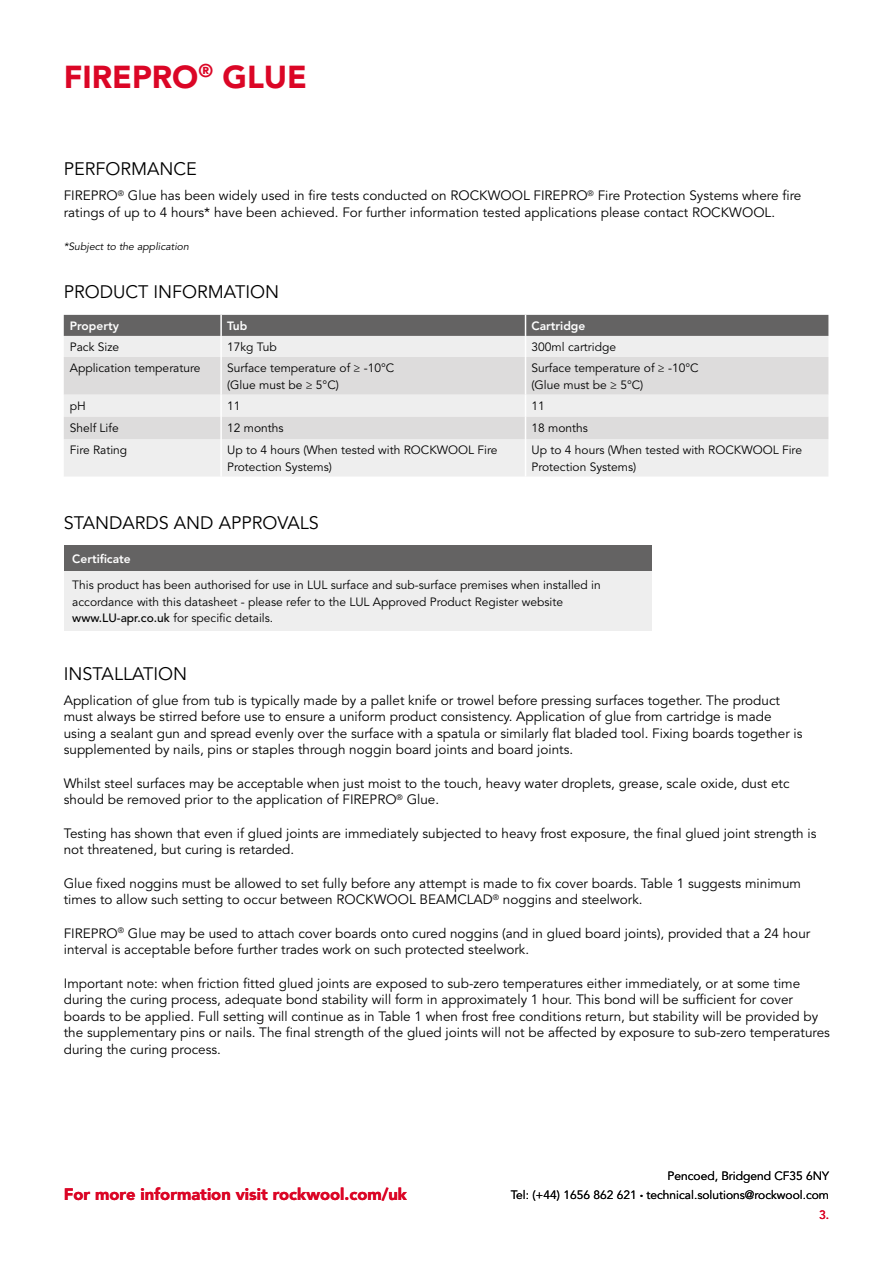
<style>
.page{position:relative;width:893px;height:1263px;background:#fff}
.page>*{position:absolute;margin:0;border:0;box-sizing:border-box;transform-origin:0 0}
.t1{font:900 31.5px "Avenir LT Std";color:#db0626}
.t2{font:18px "Avenir LT Std";color:#000}
.t3{font:900 16.5px "Avenir LT Std";color:#db0626}
.t4{font:13.5px/16.5px "Avenir LT Std";color:#000}
.t5{font:12px/16.5px "Avenir LT Std";color:#000}
.t6{font:800 12px "Avenir LT Std";color:#fff}
.t7{font:italic 10.5px "Avenir LT Std";color:#000}
.s1{font-weight:500}
.s2{font-size:6px}
.s3{font-weight:500;color:#db0626}
</style>
<div class="page">
<div style="left:64px;top:439px;width:764px;height:37px;background:#eee"></div>
<svg style="left:64px;top:357px;width:764px;height:82px;background:#e1e0e0"></svg>
<svg style="left:64px;top:315px;width:764px;height:42px;background:#a9a9a9"></svg>
<hr style="left:220px;top:357px;width:2px;height:38px;background:#fff">
<hr style="left:525px;top:357px;width:1px;height:38px;background:#fff">
<hr style="left:220px;top:395px;width:2px;height:22px;background:#fff">
<hr style="left:220px;top:417px;width:2px;height:22px;background:#fff">
<svg style="left:525px;top:395px;width:1px;height:44px"></svg>
<hr style="left:220px;top:439px;width:2px;height:38px;background:#fff">
<hr style="left:525px;top:439px;width:1px;height:38px;background:#fff">
<div style="left:64px;top:546px;width:587px;height:26px;background:#646363"></div>
<div style="left:64px;top:572px;width:587px;height:59px;background:#eee"></div>
<h1 class="t1" style="left:64px;top:58px;width:245px">FIREPRO<sup>®</sup> GLUE</h1>
<h2 class="t2" style="left:64px;top:159px;width:135px">PERFORMANCE</h2>
<p class="t4" style="left:64px;top:188px;width:739px">FIREPRO<sup>®</sup> Glue has been widely used in fire tests conducted on ROCKWOOL FIREPRO<sup>®</sup> Fire Protection Systems where fire ratings of up to 4 hours* have been achieved. For further information tested applications please contact ROCKWOOL.</p>
<p class="t7" style="left:64px;top:241px;width:127px">*Subject to the application</p>
<h2 class="t2" style="left:64px;top:281px;width:217px">PRODUCT INFORMATION</h2>
<p class="t6" style="left:70px;top:319px;width:51px">Property</p>
<p class="t6" style="left:227px;top:319px;width:22px">Tub</p>
<p class="t6" style="left:531px;top:319px;width:55px">Cartridge</p>
<p class="t5" style="left:70px;top:339px;width:51px">Pack Size</p>
<p class="t5" style="left:227px;top:339px;width:51px">17kg Tub</p>
<p class="t5" style="left:531px;top:339px;width:86px">300ml cartridge</p>
<p class="t5" style="left:70px;top:360px;width:132px">Application temperature</p>
<p class="t5" style="left:227px;top:360px;width:169px">Surface temperature of ≥ -10°C (Glue must be ≥ 5°C)</p>
<p class="t5" style="left:531px;top:360px;width:169px">Surface temperature of ≥ -10°C (Glue must be ≥ 5°C)</p>
<p class="t5" style="left:70px;top:398px;width:17px">pH</p>
<p class="t5" style="left:227px;top:398px;width:15px">11</p>
<p class="t5" style="left:531px;top:398px;width:15px">11</p>
<p class="t5" style="left:70px;top:420px;width:50px">Shelf Life</p>
<p class="t5" style="left:227px;top:420px;width:58px">12 months</p>
<p class="t5" style="left:531px;top:420px;width:58px">18 months</p>
<p class="t5" style="left:70px;top:442px;width:59px">Fire Rating</p>
<p class="t5" style="left:227px;top:442px;width:272px">Up to 4 hours (When tested with ROCKWOOL Fire<br>Protection Systems)</p>
<p class="t5" style="left:531px;top:442px;width:272px">Up to 4 hours (When tested with ROCKWOOL Fire<br>Protection Systems)</p>
<h2 class="t2" style="left:64px;top:512px;width:256px">STANDARDS AND APPROVALS</h2>
<p class="t6" style="left:72px;top:552px;width:60px">Certificate</p>
<p class="t5" style="left:72px;top:577px;width:530px">This product has been authorised for use in LUL surface and sub-surface premises when installed in accordance with this datasheet - please refer to the LUL Approved Product Register website <span class="s1">www.LU-apr.co.uk</span> for specific details.</p>
<h2 class="t2" style="left:64px;top:663px;width:125px">INSTALLATION</h2>
<p class="t4" style="left:64px;top:692px;width:740px">Application of glue from tub is typically made by a pallet knife or trowel before pressing surfaces together. The product must always be stirred before use to ensure a uniform product consistency. Application of glue from cartridge is made using a sealant gun and spread evenly over the surface with a spatula or similarly flat bladed tool. Fixing boards together is supplemented by nails, pins or staples through noggin board joints and board joints.</p>
<p class="t4" style="left:64px;top:775px;width:727px">Whilst steel surfaces may be acceptable when just moist to the touch, heavy water droplets, grease, scale oxide, dust etc should be removed prior to the application of FIREPRO<sup>®</sup> Glue.</p>
<p class="t4" style="left:64px;top:825px;width:754px">Testing has shown that even if glued joints are immediately subjected to heavy frost exposure, the final glued joint strength is not threatened, but curing is retarded.</p>
<p class="t4" style="left:64px;top:875px;width:739px">Glue fixed noggins must be allowed to set fully before any attempt is made to fix cover boards. Table 1 suggests minimum times to allow such setting to occur between ROCKWOOL BEAMCLAD<sup>®</sup> noggins and steelwork.</p>
<p class="t4" style="left:64px;top:925px;width:748px">FIREPRO<sup>®</sup> Glue may be used to attach cover boards onto cured noggins (and in glued board joints), provided that a 24 hour interval is acceptable before further trades work on such protected steelwork.</p>
<p class="t4" style="left:64px;top:975px;width:768px">Important note: when friction fitted glued joints are exposed to sub-zero temperatures either immediately, or at some time during the curing process, adequate bond stability will form in approximately 1 hour. This bond will be sufficient for cover boards to be applied. Full setting will continue as in Table 1 when frost free conditions return, but stability will be provided by the supplementary pins or nails. The final strength of the glued joints will not be affected by exposure to sub-zero temperatures during the curing process.</p>
<p class="t3" style="left:64px;top:1184px;width:345px">For more information visit rockwool.com/uk</p>
<p class="t5" style="left:511px;top:1167px;width:320px;line-height:19.2px;text-align:right">Pencoed, Bridgend CF35 6NY<br>Tel: (+44) 1656 862 621 <span class="s2">•</span> technical.solutions@rockwool.com<br><span class="s3">3.</span></p>
</div>
